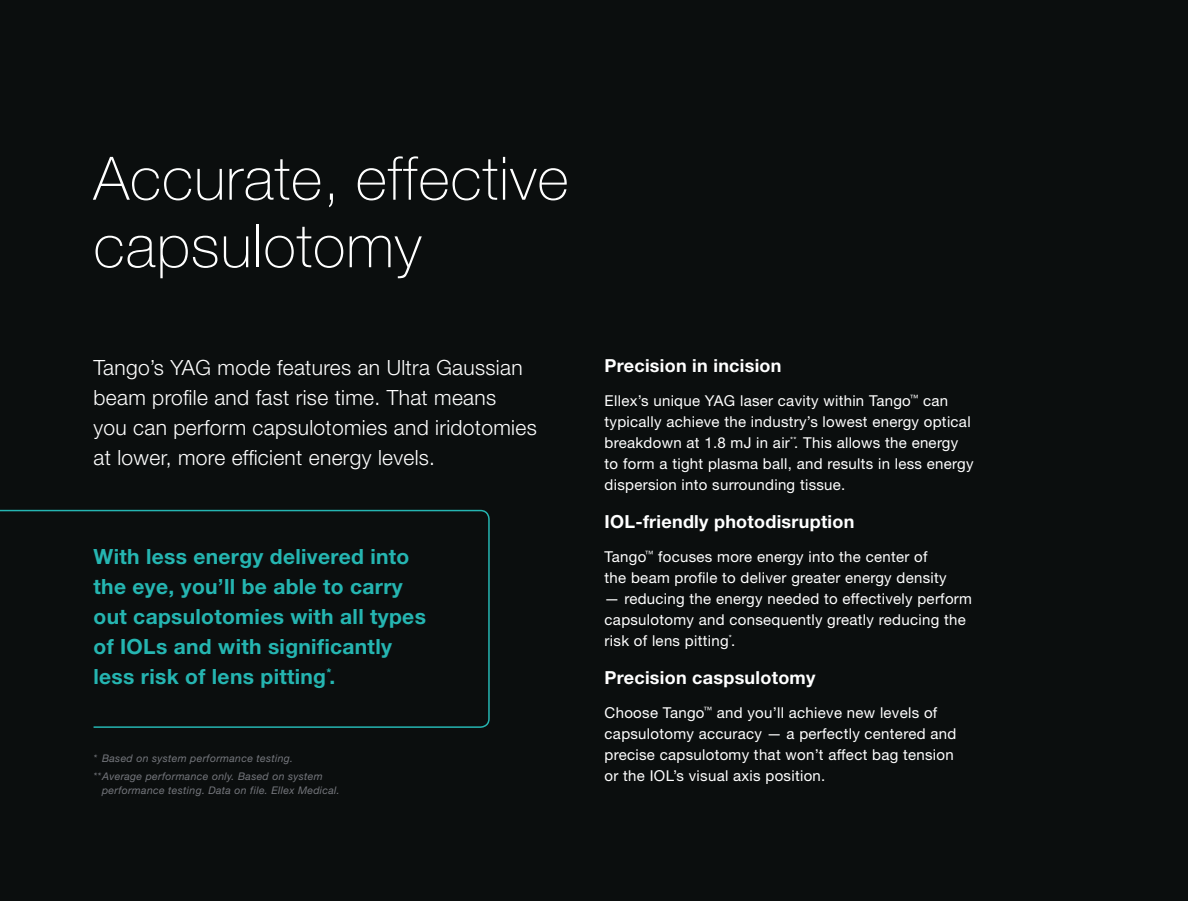
<style>
.page{position:relative;width:1188px;height:901px;background:#0b0e0e}
.page>*{position:absolute;margin:0;border:0;box-sizing:border-box;transform-origin:0 0}
.t1{font:100 60px/67.5px "Helvetica Neue LT Std";letter-spacing:.015em;color:#fff}
.t2{font:300 21px/30px "Helvetica Neue LT Std";letter-spacing:.015em;color:#fff}
.t3{font:700 21px/30px "Helvetica Neue LT Std";letter-spacing:.015em;color:#25b5b1}
.t4{font:700 18px "Helvetica Neue LT Std";letter-spacing:.015em;color:#fff}
.t5{font:15px/21px "Helvetica Neue LT Std";letter-spacing:.02em;color:#fff}
.t6{font:italic 10.5px/17.7px "Helvetica Neue LT Std";letter-spacing:.03em;color:#75777d}
</style>
<div class="page">
<svg style="left:0;top:509px;width:490px;height:219px"></svg>
<h1 class="t1" style="left:94px;top:145px;width:477px">Accurate, effective capsulotomy</h1>
<h2 class="t2" style="left:94px;top:352px;width:445px">Tango’s YAG mode features an Ultra Gaussian beam profile and fast rise time. That means<br>you can perform capsulotomies and iridotomies at lower, more efficient energy levels.</h2>
<h2 class="t3" style="left:94px;top:541px;width:334px">With less energy delivered into the eye, you’ll be able to carry out capsulotomies with all types of IOLs and with significantly less risk of lens pitting<sup>*</sup>.</h2>
<p class="t6" style="left:94px;top:750px;width:231px">* Based on system performance testing. **Average performance only. Based on system</p>
<p class="t6" style="left:102px;top:781px;width:239px">performance testing. Data on file. Ellex Medical.</p>
<p class="t4" style="left:605px;top:355px;width:178px">Precision in incision</p>
<p class="t5" style="left:605px;top:390px;width:370px">Ellex’s unique YAG laser cavity within Tango<sup>™</sup> can typically achieve the industry’s lowest energy optical breakdown at 1.8 mJ in air<sup>**</sup>. This allows the energy to form a tight plasma ball, and results in less energy dispersion into surrounding tissue.</p>
<p class="t4" style="left:605px;top:511px;width:251px">IOL-friendly photodisruption</p>
<p class="t5" style="left:605px;top:546px;width:344px">Tango<sup>™</sup> focuses more energy into the center of the beam profile to deliver greater energy density</p>
<p class="t5" style="left:605px;top:588px;width:369px">— reducing the energy needed to effectively perform capsulotomy and consequently greatly reducing the risk of lens pitting<sup>*</sup>.</p>
<p class="t4" style="left:605px;top:666px;width:212px">Precision caspsulotomy</p>
<p class="t5" style="left:605px;top:702px;width:353px">Choose Tango<sup>™</sup> and you’ll achieve new levels of capsulotomy accuracy — a perfectly centered and precise capsulotomy that won’t affect bag tension or the IOL’s visual axis position.</p>
</div>
